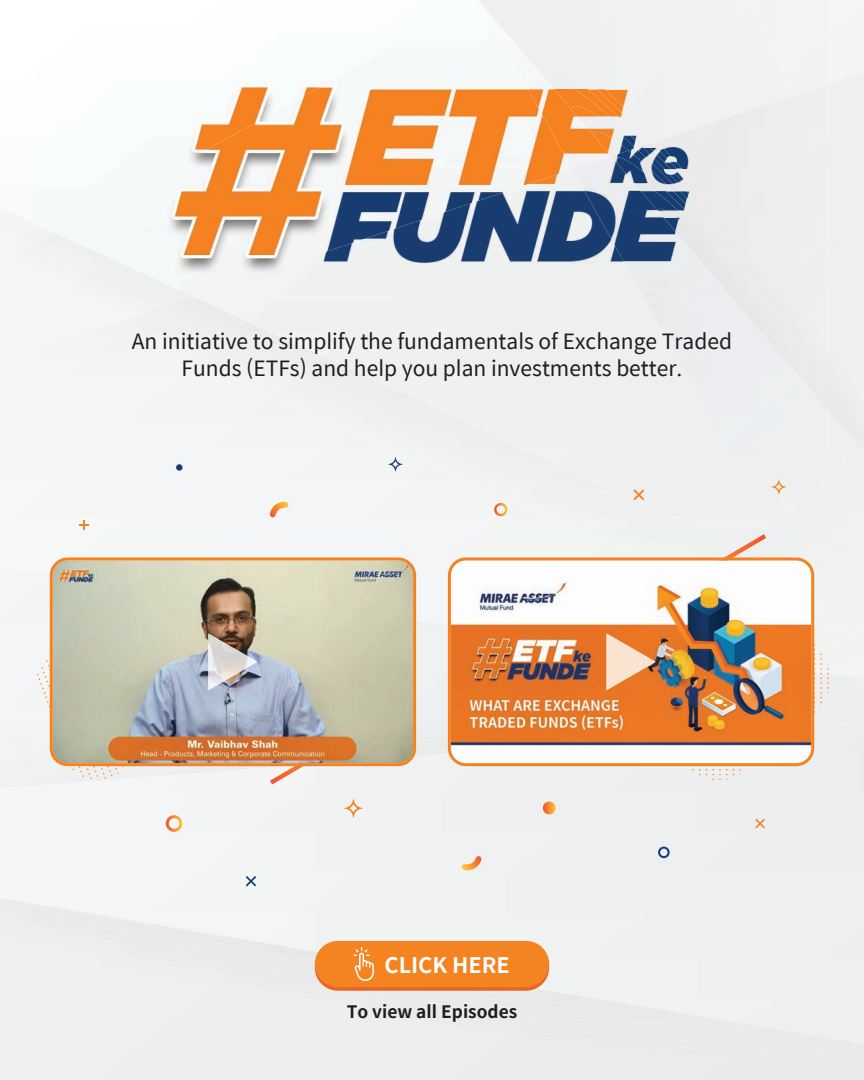
<style>
.page{position:relative;width:864px;height:1080px;background:#fff}
.page>*{position:absolute;margin:0;border:0;box-sizing:border-box;transform-origin:0 0}
.t1{font:700 21.6px "Spoqa Han Sans JP";color:#fff}
.t2{font:21px/27px "Spoqa Han Sans JP";color:#211d1e;text-align:center}
.t3{font:700 17.25px "Spoqa Han Sans JP";color:#211d1e}
</style>
<div class="page">
<div style="left:828px;top:72px;width:36px;height:95px;background:#edeff0"></div>
<div style="left:0;top:349px;width:389px;height:208px;background:#f4f5f6"></div>
<div style="left:389px;top:449px;width:438px;height:119px;background:#f3f4f4"></div>
<div style="left:400px;top:449px;width:422px;height:119px;background:#f3f4f4"></div>
<img style="left:6px;top:264px;width:30px;height:11px">
<div style="left:411px;top:449px;width:405px;height:119px;background:#eef0f0"></div>
<img style="left:11px;top:264px;width:25px;height:6px">
<img style="left:423px;top:449px;width:12px;height:111px">
<img style="left:16px;top:264px;width:20px;height:1px">
<div style="left:435px;top:449px;width:330px;height:111px;background:#f1f3f3"></div>
<div style="left:447px;top:449px;width:274px;height:93px;background:#f0f1f1"></div>
<div style="left:460px;top:449px;width:206px;height:67px;background:#eef0f0"></div>
<div style="left:475px;top:449px;width:136px;height:42px;background:#eef0f0"></div>
<img style="left:492px;top:449px;width:64px;height:16px">
<img style="left:828px;top:342px;width:36px;height:6px">
<img style="left:828px;top:348px;width:36px;height:6px">
<img style="left:828px;top:354px;width:36px;height:6px">
<img style="left:828px;top:360px;width:36px;height:6px">
<img style="left:828px;top:366px;width:36px;height:6px">
<img style="left:828px;top:372px;width:36px;height:7px">
<img style="left:828px;top:379px;width:36px;height:61px">
<img style="left:828px;top:394px;width:24px;height:44px">
<svg style="left:828px;top:405px;width:2px;height:8px"></svg>
<div style="left:0;top:568px;width:831px;height:105px;background:#f4f5f6"></div>
<img style="left:0;top:682px;width:855px;height:10px">
<svg style="left:855px;top:677px;width:9px;height:15px"></svg>
<div style="left:0;top:698px;width:859px;height:51px;background:#edeeef"></div>
<div style="left:0;top:726px;width:451px;height:62px;background:#f1f3f3"></div>
<div style="left:27px;top:733px;width:424px;height:53px;background:#f1f3f3"></div>
<img style="left:186px;top:741px;width:265px;height:41px">
<div style="left:186px;top:749px;width:266px;height:28px;background:#f0f1f1"></div>
<img style="left:205px;top:766px;width:65px;height:6px">
<div style="left:0;top:1073px;width:864px;height:7px;background:#eceded"></div>
<div style="left:0;top:1063px;width:864px;height:10px;background:#eceded"></div>
<div style="left:0;top:944px;width:864px;height:119px;background:#eceded"></div>
<div style="left:0;top:939px;width:859px;height:114px;background:#edeeef"></div>
<div style="left:0;top:933px;width:804px;height:110px;background:#edeff0"></div>
<div style="left:0;top:928px;width:750px;height:105px;background:#edeff0"></div>
<div style="left:0;top:922px;width:695px;height:101px;background:#edeff0"></div>
<div style="left:0;top:915px;width:640px;height:97px;background:#edeff0"></div>
<div style="left:0;top:906px;width:585px;height:96px;background:#eeeff0"></div>
<div style="left:0;top:898px;width:531px;height:94px;background:#eef0f0"></div>
<img style="left:143px;top:83px;width:335px;height:203px">
<img style="left:193px;top:169px;width:380px;height:280px">
<img style="left:478px;top:141px;width:115px;height:28px">
<img style="left:573px;top:156px;width:255px;height:293px">
<div style="left:36px;top:323px;width:77px;height:126px;background:#f4f5f6"></div>
<img style="left:113px;top:321px;width:6px;height:128px">
<img style="left:119px;top:319px;width:6px;height:130px">
<img style="left:125px;top:317px;width:7px;height:132px">
<img style="left:150px;top:308px;width:7px;height:141px">
<div style="left:0;top:208px;width:36px;height:56px;background:#f4f5f5"></div>
<div style="left:41px;top:233px;width:129px;height:73px;background:#f4f5f6"></div>
<div style="left:163px;top:304px;width:362px;height:145px;background:#eff1f0"></div>
<div style="left:57px;top:235px;width:120px;height:69px;background:#f4f5f6"></div>
<div style="left:170px;top:302px;width:331px;height:138px;background:#eff1f0"></div>
<div style="left:113px;top:261px;width:72px;height:41px;background:#f0f1f1"></div>
<div style="left:177px;top:299px;width:269px;height:115px;background:#eff1f0"></div>
<img style="left:169px;top:286px;width:24px;height:13px">
<div style="left:185px;top:296px;width:205px;height:92px;background:#eff1f0"></div>
<div style="left:224px;top:312px;width:111px;height:51px;background:#eff1f0"></div>
<div style="left:478px;top:0;width:316px;height:141px;background:#f1f3f3"></div>
<div style="left:656px;top:95px;width:172px;height:46px;background:#edeeef"></div>
<img style="left:485px;top:3px;width:171px;height:140px">
<img style="left:507px;top:29px;width:145px;height:116px">
<img style="left:528px;top:55px;width:119px;height:91px">
<img style="left:550px;top:80px;width:92px;height:68px">
<img style="left:571px;top:106px;width:65px;height:45px">
<img style="left:593px;top:132px;width:36px;height:24px">
<img style="left:611px;top:151px;width:217px;height:221px">
<img style="left:614px;top:157px;width:214px;height:222px">
<img style="left:636px;top:183px;width:192px;height:203px">
<img style="left:657px;top:209px;width:171px;height:185px">
<div style="left:679px;top:235px;width:149px;height:170px;background:#ecedee"></div>
<div style="left:701px;top:260px;width:127px;height:150px;background:#ecedef"></div>
<div style="left:722px;top:286px;width:87px;height:101px;background:#ecedef"></div>
<div style="left:744px;top:312px;width:43px;height:50px;background:#ecedee"></div>
<div style="left:315px;top:944px;width:234px;height:47px;background:#ea6423;border-radius:23px"></div>
<div style="left:315px;top:941px;width:234px;height:46px;background:#f48321;border-radius:23px"></div>
<svg style="left:38px;top:905px;width:438px;height:77px"></svg>
<svg style="left:771px;top:479px;width:16px;height:16px"></svg>
<svg style="left:388px;top:457px;width:15px;height:15px"></svg>
<svg style="left:344px;top:798px;width:19px;height:20px"></svg>
<svg style="left:658px;top:847px;width:12px;height:11px"></svg>
<svg style="left:80px;top:520px;width:9px;height:10px"></svg>
<svg style="left:755px;top:819px;width:10px;height:9px"></svg>
<svg style="left:633px;top:489px;width:11px;height:11px"></svg>
<svg style="left:246px;top:876px;width:10px;height:10px"></svg>
<div style="left:176px;top:464px;width:7px;height:7px;background:#163d70;border-radius:50%"></div>
<svg style="left:680px;top:634px;width:149px;height:146px;background:#edebe8"></svg>
<svg style="left:35px;top:612px;width:151px;height:171px"></svg>
<svg style="left:166px;top:815px;width:16px;height:17px"></svg>
<svg style="left:494px;top:503px;width:13px;height:13px"></svg>
<svg style="left:461px;top:856px;width:23px;height:15px"></svg>
<svg style="left:671px;top:534px;width:95px;height:23px"></svg>
<svg style="left:270px;top:766px;width:95px;height:18px"></svg>
<svg style="left:543px;top:802px;width:13px;height:12px"></svg>
<svg style="left:268px;top:502px;width:21px;height:16px"></svg>
<img style="left:50px;top:557px;width:366px;height:209px">
<img style="left:448px;top:557px;width:366px;height:209px">
<p class="t2" style="left:132px;top:328px;width:602px">An initiative to simplify the fundamentals of Exchange Traded<br>Funds (ETFs) and help you plan investments better.</p>
<p class="t1" style="left:385px;top:953px;width:127px">CLICK HERE</p>
<p class="t3" style="left:347px;top:1002px;width:172px">To view all Episodes</p>
</div>
